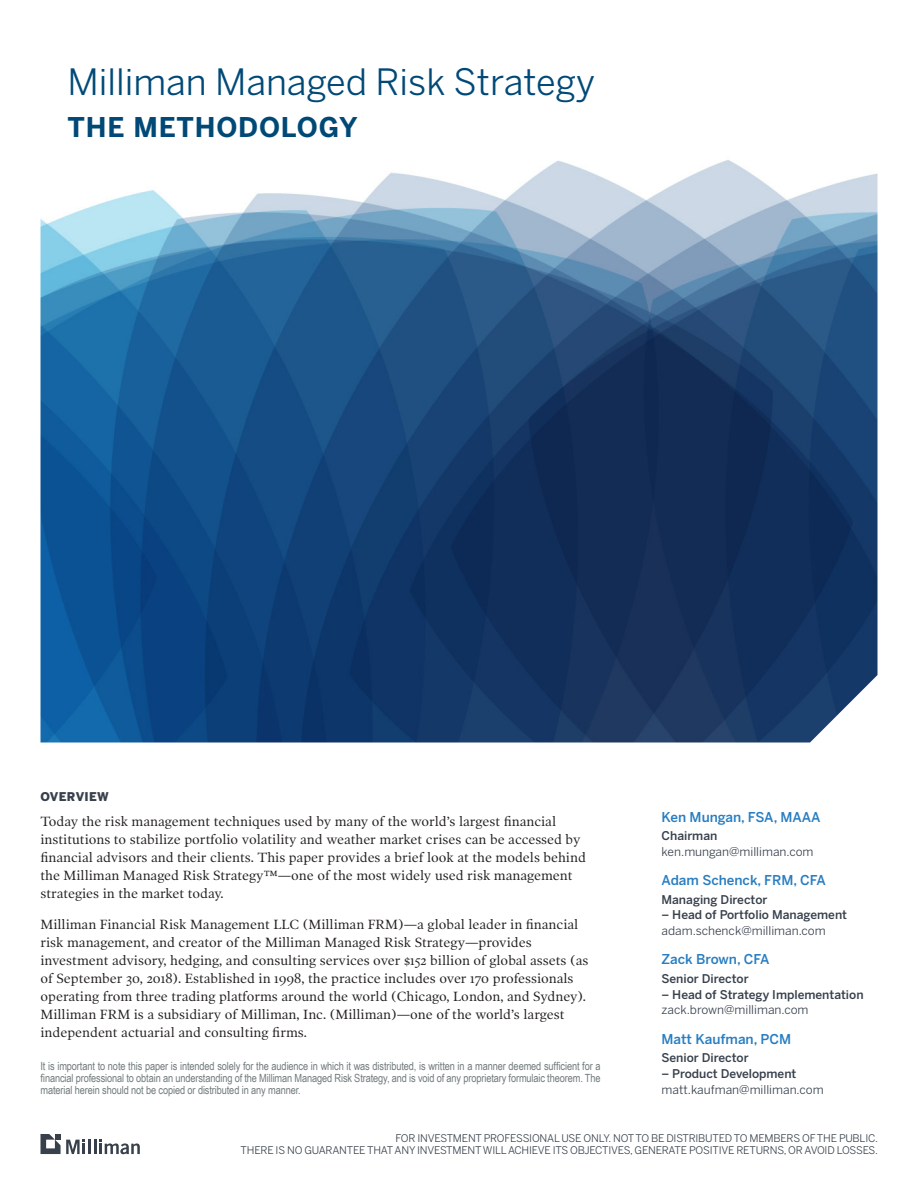
<style>
.page{position:relative;width:918px;height:1188px;background:#fff}
.page>*{position:absolute;margin:0;border:0;box-sizing:border-box;transform-origin:0 0}
.Title1{font:36px "Benton Sans";color:#004977}
.Title1-2{font:700 27px "Benton Sans";letter-spacing:.03em;color:#004977}
.Body_Copy{font:13.5px/18px "Poynter OS Text One";color:#231f20}
.Name{font:500 13.5px "Benton Sans";color:#277dc1}
.Name-2{font:500 12px "Benton Sans";color:#37404b}
.Name-3{font:12px "Benton Sans";color:#37404b}
.Header3{font:900 12px "Benton Sans";letter-spacing:.03em;color:#37404b}
.Disclaimer{font:11.25px/12px "Arial Narrow";letter-spacing:-.01em;color:#717a7d;text-align:justify}
.t1{font:10.5px/12px "Benton Sans";letter-spacing:-.02em;color:#37404b;text-align:right}
</style>
<div class="page">
<hr style="left:88px;top:1140px;width:3px;height:14px;background:#37404b">
<svg style="left:94px;top:1140px;width:46px;height:14px"></svg>
<svg style="left:41px;top:1134px;width:44px;height:20px"></svg>
<img style="left:40px;top:159px;width:838px;height:583px">
<p class="Title1" style="left:68px;top:61px;width:529px">Milliman Managed Risk Strategy</p>
<p class="Title1-2" style="left:68px;top:111px;width:292px">THE METHODOLOGY</p>
<p class="Header3" style="left:40px;top:789px;width:70px">OVERVIEW</p>
<p class="Body_Copy" style="left:40px;top:812px;width:547px">Today the risk management techniques used by many of the world’s largest financial institutions to stabilize portfolio volatility and weather market crises can be accessed by financial advisors and their clients. This paper provides a brief look at the models behind the Milliman Managed Risk Strategy™—one of the most widely used risk management strategies in the market today.</p>
<p class="Body_Copy" style="left:40px;top:916px;width:549px">Milliman Financial Risk Management LLC (Milliman FRM)—a global leader in financial risk management, and creator of the Milliman Managed Risk Strategy—provides investment advisory, hedging, and consulting services over $152 billion of global assets (as of September 30, 2018). Established in 1998, the practice includes over 170 professionals operating from three trading platforms around the world (Chicago, London, and Sydney).<br>Milliman FRM is a subsidiary of Milliman, Inc. (Milliman)—one of the world’s largest independent actuarial and consulting firms.</p>
<p class="Disclaimer" style="left:40px;top:1059px;width:562px">It is important to note this paper is intended solely for the audience in which it was distributed, is written in a manner deemed sufficient for a financial professional to obtain an understanding of the Milliman Managed Risk Strategy, and is void of any proprietary formulaic theorem. The material herein should not be copied or distributed in any manner.</p>
<p class="Name" style="left:662px;top:808px;width:161px">Ken Mungan, FSA, MAAA</p>
<p class="Name-2" style="left:662px;top:828px;width:57px">Chairman</p>
<p class="Name-3" style="left:662px;top:844px;width:154px">ken.mungan@milliman.com</p>
<p class="Name" style="left:662px;top:872px;width:166px">Adam Schenck, FRM, CFA</p>
<p class="Name-2" style="left:662px;top:892px;width:107px">Managing Director</p>
<p class="Name-2" style="left:662px;top:908px;width:187px">– Head of Portfolio Management</p>
<p class="Name-3" style="left:662px;top:924px;width:166px">adam.schenck@milliman.com</p>
<p class="Name" style="left:662px;top:951px;width:110px">Zack Brown, CFA</p>
<p class="Name-2" style="left:662px;top:971px;width:89px">Senior Director</p>
<p class="Name-2" style="left:662px;top:987px;width:204px">– Head of Strategy Implementation</p>
<p class="Name-3" style="left:662px;top:1003px;width:149px">zack.brown@milliman.com</p>
<p class="Name" style="left:662px;top:1030px;width:131px">Matt Kaufman, PCM</p>
<p class="Name-2" style="left:662px;top:1050px;width:89px">Senior Director</p>
<p class="Name-2" style="left:662px;top:1066px;width:136px">– Product Development</p>
<p class="Name-3" style="left:662px;top:1082px;width:164px">matt.kaufman@milliman.com</p>
<p class="t1" style="left:241px;top:1132px;width:639px">FOR INVESTMENT PROFESSIONAL USE ONLY. NOT TO BE DISTRIBUTED TO MEMBERS OF THE PUBLIC.<br>THERE IS NO GUARANTEE THAT ANY INVESTMENT WILL ACHIEVE ITS OBJECTIVES, GENERATE POSITIVE RETURNS, OR AVOID LOSSES.</p>
</div>
